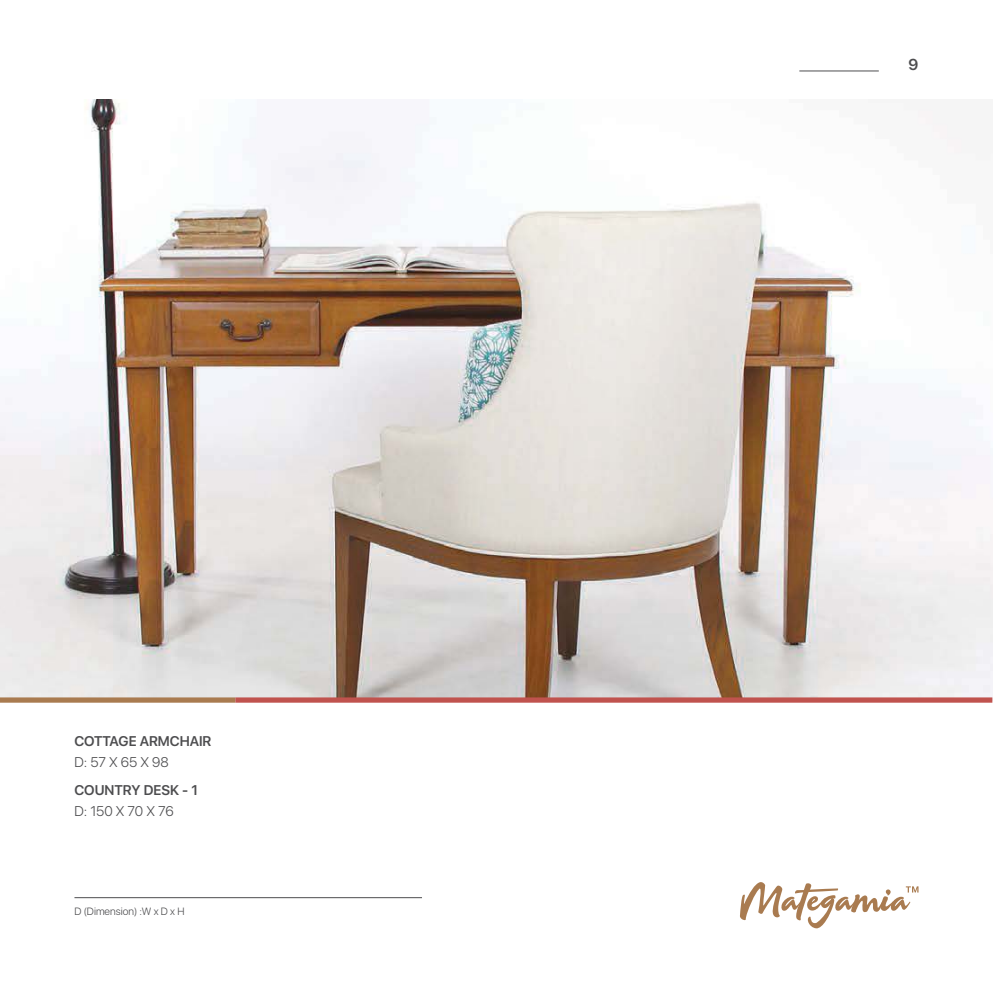
<style>
.page{position:relative;width:993px;height:993px;background:#fff}
.page>*{position:absolute;margin:0;border:0;box-sizing:border-box;transform-origin:0 0}
.t1{font:600 15.75px "SFUI Display";color:#4d4d4f}
.t2{font:600 14px "SFUI Display";color:#4d4d4f}
.t3{font:300 14px "SFUI Display";color:#4d4d4f}
.t4{font:300 10.5px "SFUI Display";color:#4d4d4f}
</style>
<div class="page">
<hr style="left:799px;top:71px;width:79px;height:1px;background:#4d4d4f">
<svg style="left:740px;top:882px;width:178px;height:46px"></svg>
<img style="left:0;top:99px;width:992px;height:598px">
<div style="left:0;top:697px;width:235px;height:5px;background:#a97b50"></div>
<div style="left:235px;top:697px;width:757px;height:5px;background:#c0534e"></div>
<hr style="left:74px;top:897px;width:348px;height:1px;background:#4d4d4f">
<p class="t2" style="left:74px;top:730px;width:138px">COTTAGE ARMCHAIR</p>
<p class="t3" style="left:74px;top:752px;width:96px">D: 57 X 65 X 98</p>
<p class="t2" style="left:74px;top:779px;width:125px">COUNTRY DESK - 1</p>
<p class="t3" style="left:74px;top:801px;width:101px">D: 150 X 70 X 76</p>
<p class="t4" style="left:74px;top:904px;width:112px">D (Dimension) :W x D x H</p>
<p class="t1" style="left:908px;top:54px;width:11px">9</p>
</div>
